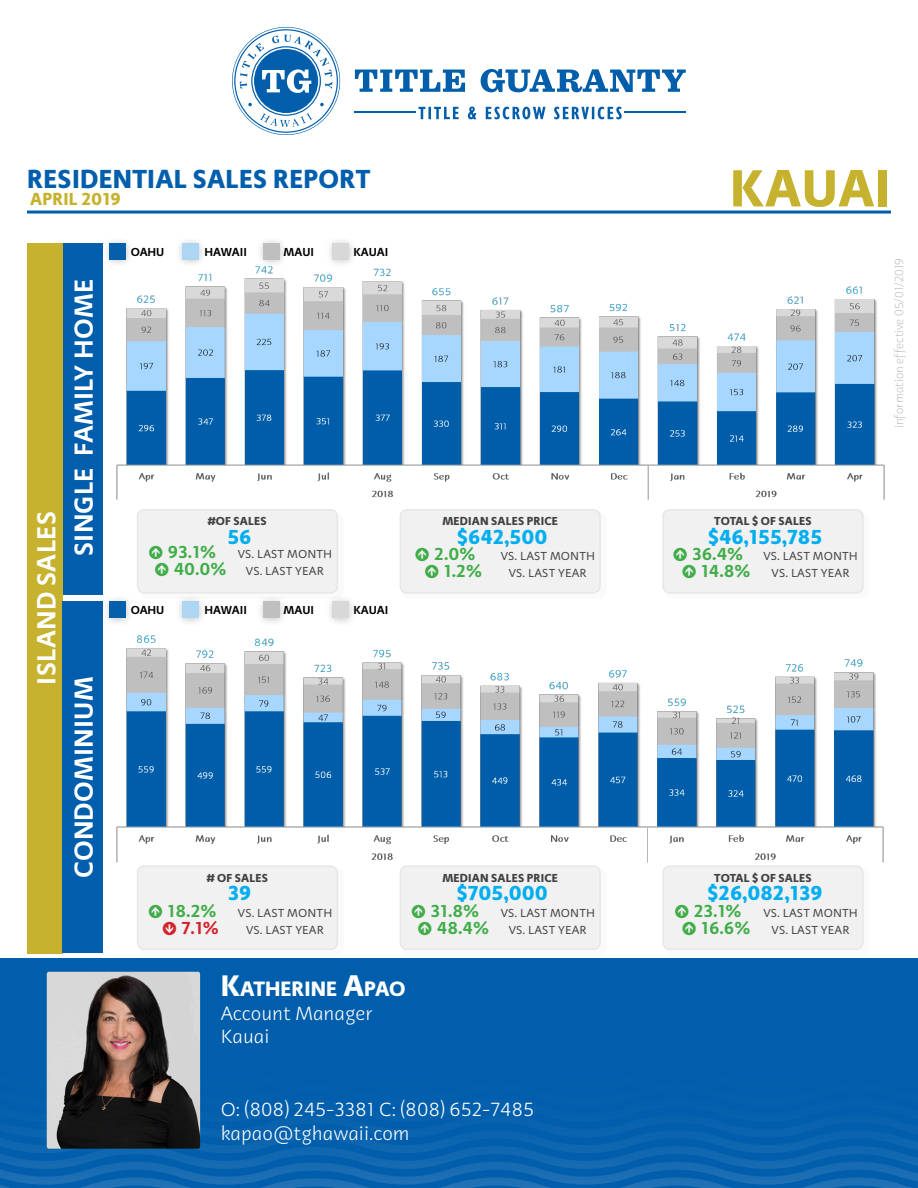
<style>
.page{position:relative;width:918px;height:1188px;background:#fff}
.page>*{position:absolute;margin:0;border:0;box-sizing:border-box;transform-origin:0 0}
.Report_Sub-Title{font:700 54px "Adagio Sans Script";letter-spacing:.01em;color:#c6b22f}
.Section_Title{font:600 27px "Adagio Sans Script";letter-spacing:.01em;color:#fff}
.Report_Title{font:700 27px "Adagio Sans Script";letter-spacing:.01em;color:#005eac}
.t1{font:700 21.45px "Adagio Sans Script";color:#fff}
.Focus_Numbers{font:700 21px "Adagio Sans Script";color:#00aeef}
.t2{font:300 19.8px/23.7px "Adagio Sans Script";color:#fff}
.Percent_Change{font:600 18px "Adagio Sans Script";color:#41ad49}
.Report_Date{font:700 18px "Adagio Sans Script";letter-spacing:.01em;color:#c6b22f}
.Percent_Change-2{font:600 18px "Adagio Sans Script";color:#d2232a}
.Focus_Regular_Text{font:12px "Adagio Sans Script";letter-spacing:.01em;color:#414042}
.CO_Title{font:700 12px "Adagio Sans Script";letter-spacing:.01em;color:#414042}
.t3{font:600 12px "Adagio Sans Script";color:#000}
.t4{font:100 12px "Adagio Sans Script";color:#a7a9ac}
.s1{font-family:"Mercury Numeric G2 Roman";font-weight:400}
.s2{font-size:30.75px}
</style>
<div class="page">
<svg style="left:0;top:958px;width:918px;height:230px;background:#0360ac"></svg>
<img style="left:116px;top:635px;width:768px;height:228px">
<svg style="left:355px;top:70px;width:110px;height:22px"></svg>
<svg style="left:481px;top:69px;width:205px;height:23px"></svg>
<svg style="left:232px;top:27px;width:108px;height:108px"></svg>
<hr style="left:355px;top:112px;width:61px;height:1px;background:#005eaa">
<hr style="left:625px;top:112px;width:61px;height:1px;background:#005eaa">
<svg style="left:419px;top:107px;width:203px;height:12px"></svg>
<hr style="left:27px;top:211px;width:864px;height:3px;background:#005eac">
<div style="left:62px;top:243px;width:41px;height:352px;background:#005eac"></div>
<div style="left:27px;top:243px;width:35px;height:710px;background:#c6b22f"></div>
<div style="left:62px;top:602px;width:41px;height:351px;background:#005eac"></div>
<div style="left:102px;top:594px;width:255px;height:33px;background:#000;opacity:.25"></div>
<div style="left:109px;top:602px;width:17px;height:16px;background:#065fab"></div>
<div style="left:182px;top:602px;width:16px;height:16px;background:#acd6f2"></div>
<div style="left:263px;top:602px;width:16px;height:16px;background:#c0bfbf"></div>
<div style="left:332px;top:602px;width:16px;height:16px;background:#d8d8d8"></div>
<div style="left:102px;top:236px;width:255px;height:32px;background:#000;opacity:.25"></div>
<div style="left:109px;top:243px;width:17px;height:16px;background:#065fab"></div>
<div style="left:182px;top:243px;width:16px;height:16px;background:#acd6f2"></div>
<div style="left:263px;top:243px;width:16px;height:16px;background:#c0bfbf"></div>
<div style="left:332px;top:243px;width:16px;height:16px;background:#d8d8d8"></div>
<img style="left:109px;top:258px;width:776px;height:242px">
<div style="left:665px;top:512px;width:204px;height:87px;background:#fafafa"></div>
<div style="left:663px;top:510px;width:200px;height:83px;background:#f1f1f2;border-radius:7px"></div>
<div style="left:662px;top:509px;width:202px;height:85px;border:2px solid #e6e7e8;border-radius:7px"></div>
<div style="left:403px;top:512px;width:203px;height:87px;background:#fafafa"></div>
<div style="left:400px;top:510px;width:200px;height:83px;background:#f1f1f2;border-radius:7px"></div>
<div style="left:400px;top:509px;width:201px;height:85px;border:2px solid #e6e7e8;border-radius:7px"></div>
<div style="left:140px;top:512px;width:204px;height:87px;background:#fafafa"></div>
<div style="left:138px;top:510px;width:199px;height:83px;background:#f1f1f2;border-radius:7px"></div>
<div style="left:137px;top:509px;width:201px;height:85px;border:2px solid #e6e7e8;border-radius:7px"></div>
<div style="left:665px;top:869px;width:204px;height:86px;background:#fafafa"></div>
<div style="left:663px;top:866px;width:200px;height:83px;background:#f1f1f2;border-radius:7px"></div>
<div style="left:662px;top:865px;width:202px;height:85px;border:2px solid #e6e7e8;border-radius:7px"></div>
<div style="left:403px;top:869px;width:203px;height:86px;background:#fafafa"></div>
<div style="left:400px;top:866px;width:200px;height:83px;background:#f1f1f2;border-radius:7px"></div>
<div style="left:400px;top:865px;width:201px;height:85px;border:2px solid #e6e7e8;border-radius:7px"></div>
<div style="left:140px;top:869px;width:204px;height:86px;background:#fafafa"></div>
<div style="left:138px;top:866px;width:199px;height:83px;background:#f1f1f2;border-radius:7px"></div>
<div style="left:137px;top:865px;width:201px;height:85px;border:2px solid #e6e7e8;border-radius:7px"></div>
<img style="left:47px;top:972px;width:153px;height:177px">
<p class="Report_Title" style="left:27px;top:161px;width:345px">RESIDENTIAL SALES REPORT</p>
<p class="Report_Date" style="left:30px;top:187px;width:92px">APRIL 2019</p>
<p class="Section_Title" style="left:29px;top:685px;width:175px;rotate:-90deg">ISLAND SALES</p>
<p class="Section_Title" style="left:66px;top:556px;width:279px;rotate:-90deg">SINGLE FAMILY HOME</p>
<p class="Section_Title" style="left:66px;top:878px;width:203px;rotate:-90deg">CONDOMINIUM</p>
<p class="t3" style="left:131px;top:244px;width:35px">OAHU</p>
<p class="t3" style="left:205px;top:244px;width:44px">HAWAII</p>
<p class="t3" style="left:284px;top:244px;width:32px">MAUI</p>
<p class="t3" style="left:353px;top:244px;width:37px">KAUAI</p>
<p class="CO_Title" style="left:208px;top:513px;width:60px">#OF SALES</p>
<p class="Focus_Numbers" style="left:227px;top:523px;width:26px">56</p>
<p class="Percent_Change" style="left:148px;top:541px;width:70px"><span class="s1">M</span> 93.1%</p>
<p class="Focus_Regular_Text" style="left:238px;top:547px;width:96px">VS. LAST MONTH</p>
<p class="Percent_Change" style="left:154px;top:557px;width:74px"><span class="s1">M</span> 40.0%</p>
<p class="Focus_Regular_Text" style="left:246px;top:563px;width:80px">VS. LAST YEAR</p>
<p class="t3" style="left:131px;top:603px;width:35px">OAHU</p>
<p class="t3" style="left:205px;top:603px;width:44px">HAWAII</p>
<p class="t3" style="left:284px;top:603px;width:32px">MAUI</p>
<p class="t3" style="left:353px;top:603px;width:37px">KAUAI</p>
<p class="CO_Title" style="left:442px;top:513px;width:117px">MEDIAN SALES PRICE</p>
<p class="Focus_Numbers" style="left:457px;top:523px;width:92px">$642,500</p>
<p class="Percent_Change" style="left:414px;top:543px;width:63px"><span class="s1">M</span> 2.0%</p>
<p class="Focus_Regular_Text" style="left:501px;top:549px;width:96px">VS. LAST MONTH</p>
<p class="Percent_Change" style="left:424px;top:559px;width:60px"><span class="s1">M</span> 1.2%</p>
<p class="Focus_Regular_Text" style="left:509px;top:566px;width:80px">VS. LAST YEAR</p>
<p class="CO_Title" style="left:207px;top:870px;width:63px"># OF SALES</p>
<p class="Focus_Numbers" style="left:228px;top:879px;width:25px">39</p>
<p class="Percent_Change" style="left:148px;top:899px;width:70px"><span class="s1">M</span> 18.2%</p>
<p class="Focus_Regular_Text" style="left:238px;top:905px;width:96px">VS. LAST MONTH</p>
<p class="Percent_Change-2" style="left:162px;top:916px;width:59px"><span class="s1">Q</span> 7.1%</p>
<p class="Focus_Regular_Text" style="left:246px;top:922px;width:80px">VS. LAST YEAR</p>
<p class="CO_Title" style="left:442px;top:870px;width:117px">MEDIAN SALES PRICE</p>
<p class="Focus_Numbers" style="left:457px;top:879px;width:92px">$705,000</p>
<p class="Percent_Change" style="left:410px;top:899px;width:70px"><span class="s1">M</span> 31.8%</p>
<p class="Focus_Regular_Text" style="left:501px;top:905px;width:96px">VS. LAST MONTH</p>
<p class="Percent_Change" style="left:417px;top:916px;width:74px"><span class="s1">M</span> 48.4%</p>
<p class="Focus_Regular_Text" style="left:509px;top:922px;width:80px">VS. LAST YEAR</p>
<p class="t1" style="left:221px;top:974px;width:186px"><span class="s2">K</span>ATHERINE <span class="s2">A</span>PAO</p>
<p class="t2" style="left:221px;top:1001px;width:154px">Account Manager<br>Kauai</p>
<p class="t2" style="left:221px;top:1098px;width:315px">O: (808) 245-3381 C: (808) 652-7485 kapao@tghawaii.com</p>
<p class="Report_Sub-Title" style="left:730px;top:152px;width:162px">KAUAI</p>
<p class="CO_Title" style="left:714px;top:513px;width:99px">TOTAL $ OF SALES</p>
<p class="Focus_Numbers" style="left:708px;top:523px;width:115px">$46,155,785</p>
<p class="Percent_Change" style="left:672px;top:543px;width:72px"><span class="s1">M</span> 36.4%</p>
<p class="Focus_Regular_Text" style="left:763px;top:549px;width:96px">VS. LAST MONTH</p>
<p class="Percent_Change" style="left:681px;top:559px;width:71px"><span class="s1">M</span> 14.8%</p>
<p class="Focus_Regular_Text" style="left:772px;top:566px;width:80px">VS. LAST YEAR</p>
<p class="t4" style="left:892px;top:428px;width:171px;rotate:-90deg">information effective 05/01/2019</p>
<p class="CO_Title" style="left:714px;top:870px;width:99px">TOTAL $ OF SALES</p>
<p class="Focus_Numbers" style="left:708px;top:879px;width:117px">$26,082,139</p>
<p class="Percent_Change" style="left:674px;top:899px;width:69px"><span class="s1">M</span> 23.1%</p>
<p class="Focus_Regular_Text" style="left:763px;top:905px;width:96px">VS. LAST MONTH</p>
<p class="Percent_Change" style="left:681px;top:916px;width:71px"><span class="s1">M</span> 16.6%</p>
<p class="Focus_Regular_Text" style="left:772px;top:922px;width:80px">VS. LAST YEAR</p>
</div>
